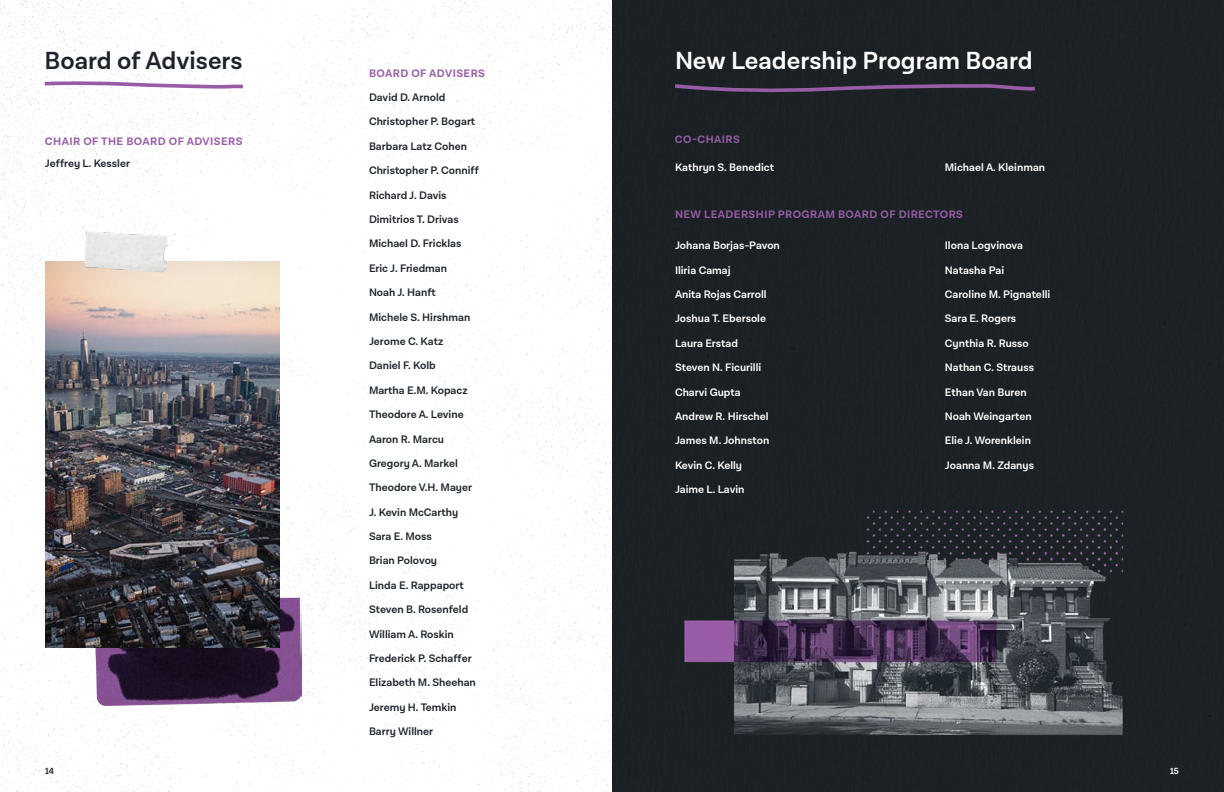
<style>
.page{position:relative;width:1224px;height:792px;background:#fff}
.page>*{position:absolute;margin:0;border:0;box-sizing:border-box;transform-origin:0 0}
.t1{font:600 25px "Lota Grotesque Alt 3";color:#fff}
.t2{font:600 25px "Lota Grotesque Alt 3";color:#1d242b}
.t3{font:600 11px "Lota Grotesque Alt 3";color:#1d242b}
.t4{font:600 11px "Lota Grotesque Alt 3";color:#fff}
.t5{font:700 11px "Lota Grotesque Alt 3";letter-spacing:.04em;color:#975ca5}
.t6{font:600 9px "Lota Grotesque Alt 3";color:#1d242b}
.t7{font:600 9px "Lota Grotesque Alt 3";color:#fff}
</style>
<div class="page">
<img style="left:0;top:0;width:612px;height:792px">
<img style="left:94px;top:598px;width:208px;height:108px">
<div style="left:612px;top:0;width:612px;height:792px;background:#1b2125"></div>
<svg style="left:41px;top:80px;width:206px;height:11px"></svg>
<svg style="left:675px;top:84px;width:360px;height:8px"></svg>
<img style="left:684px;top:495px;width:440px;height:241px">
<img style="left:46px;top:261px;width:234px;height:387px">
<img style="left:84px;top:231px;width:84px;height:42px">
<h1 class="t2" style="left:45px;top:46px;width:200px">Board of Advisers</h1>
<h1 class="t1" style="left:675px;top:46px;width:359px">New Leadership Program Board</h1>
<p class="t5" style="left:369px;top:67px;width:118px">BOARD OF ADVISERS</p>
<p class="t3" style="left:369px;top:91px;width:78px">David D. Arnold</p>
<p class="t3" style="left:369px;top:115px;width:108px">Christopher P. Bogart</p>
<p class="t3" style="left:369px;top:140px;width:100px">Barbara Latz Cohen</p>
<p class="t3" style="left:369px;top:164px;width:112px">Christopher P. Conniff</p>
<p class="t3" style="left:369px;top:189px;width:79px">Richard J. Davis</p>
<p class="t3" style="left:369px;top:213px;width:91px">Dimitrios T. Drivas</p>
<p class="t3" style="left:369px;top:237px;width:94px">Michael D. Fricklas</p>
<p class="t3" style="left:369px;top:262px;width:80px">Eric J. Friedman</p>
<p class="t3" style="left:369px;top:286px;width:68px">Noah J. Hanft</p>
<p class="t3" style="left:369px;top:311px;width:103px">Michele S. Hirshman</p>
<p class="t3" style="left:369px;top:335px;width:76px">Jerome C. Katz</p>
<p class="t3" style="left:369px;top:359px;width:68px">Daniel F. Kolb</p>
<p class="t3" style="left:369px;top:384px;width:100px">Martha E.M. Kopacz</p>
<p class="t3" style="left:369px;top:408px;width:96px">Theodore A. Levine</p>
<p class="t3" style="left:369px;top:433px;width:77px">Aaron R. Marcu</p>
<p class="t3" style="left:369px;top:457px;width:90px">Gregory A. Markel</p>
<p class="t3" style="left:369px;top:481px;width:105px">Theodore V.H. Mayer</p>
<p class="t3" style="left:369px;top:506px;width:91px">J. Kevin McCarthy</p>
<p class="t3" style="left:369px;top:530px;width:64px">Sara E. Moss</p>
<p class="t3" style="left:369px;top:555px;width:70px">Brian Polovoy</p>
<p class="t3" style="left:369px;top:579px;width:96px">Linda E. Rappaport</p>
<p class="t3" style="left:369px;top:603px;width:101px">Steven B. Rosenfeld</p>
<p class="t3" style="left:369px;top:628px;width:86px">William A. Roskin</p>
<p class="t3" style="left:369px;top:652px;width:104px">Frederick P. Schaffer</p>
<p class="t3" style="left:369px;top:677px;width:108px">Elizabeth M. Sheehan</p>
<p class="t3" style="left:369px;top:701px;width:89px">Jeremy H. Temkin</p>
<p class="t3" style="left:369px;top:725px;width:66px">Barry Willner</p>
<p class="t5" style="left:675px;top:133px;width:66px">CO-CHAIRS</p>
<p class="t5" style="left:45px;top:135px;width:199px">CHAIR OF THE BOARD OF ADVISERS</p>
<p class="t3" style="left:45px;top:157px;width:87px">Jeffrey L. Kessler</p>
<p class="t4" style="left:675px;top:161px;width:101px">Kathryn S. Benedict</p>
<p class="t4" style="left:945px;top:161px;width:102px">Michael A. Kleinman</p>
<p class="t5" style="left:675px;top:208px;width:290px">NEW LEADERSHIP PROGRAM BOARD OF DIRECTORS</p>
<p class="t4" style="left:945px;top:239px;width:80px">Ilona Logvinova</p>
<p class="t4" style="left:945px;top:264px;width:61px">Natasha Pai</p>
<p class="t4" style="left:945px;top:288px;width:107px">Caroline M. Pignatelli</p>
<p class="t4" style="left:945px;top:312px;width:73px">Sara E. Rogers</p>
<p class="t4" style="left:945px;top:337px;width:85px">Cynthia R. Russo</p>
<p class="t4" style="left:945px;top:361px;width:91px">Nathan C. Strauss</p>
<p class="t4" style="left:945px;top:386px;width:83px">Ethan Van Buren</p>
<p class="t4" style="left:945px;top:410px;width:88px">Noah Weingarten</p>
<p class="t4" style="left:945px;top:434px;width:88px">Elie J. Worenklein</p>
<p class="t4" style="left:945px;top:459px;width:91px">Joanna M. Zdanys</p>
<p class="t4" style="left:675px;top:239px;width:106px">Johana Borjas-Pavon</p>
<p class="t4" style="left:675px;top:264px;width:57px">Iliria Camaj</p>
<p class="t4" style="left:675px;top:288px;width:93px">Anita Rojas Carroll</p>
<p class="t4" style="left:675px;top:312px;width:93px">Joshua T. Ebersole</p>
<p class="t4" style="left:675px;top:337px;width:64px">Laura Erstad</p>
<p class="t4" style="left:675px;top:361px;width:88px">Steven N. Ficurilli</p>
<p class="t4" style="left:675px;top:386px;width:67px">Charvi Gupta</p>
<p class="t4" style="left:675px;top:410px;width:95px">Andrew R. Hirschel</p>
<p class="t4" style="left:675px;top:434px;width:96px">James M. Johnston</p>
<p class="t4" style="left:675px;top:459px;width:69px">Kevin C. Kelly</p>
<p class="t4" style="left:675px;top:483px;width:71px">Jaime L. Lavin</p>
<p class="t6" style="left:45px;top:765px;width:11px">14</p>
<p class="t7" style="left:1170px;top:766px;width:10px">15</p>
</div>
